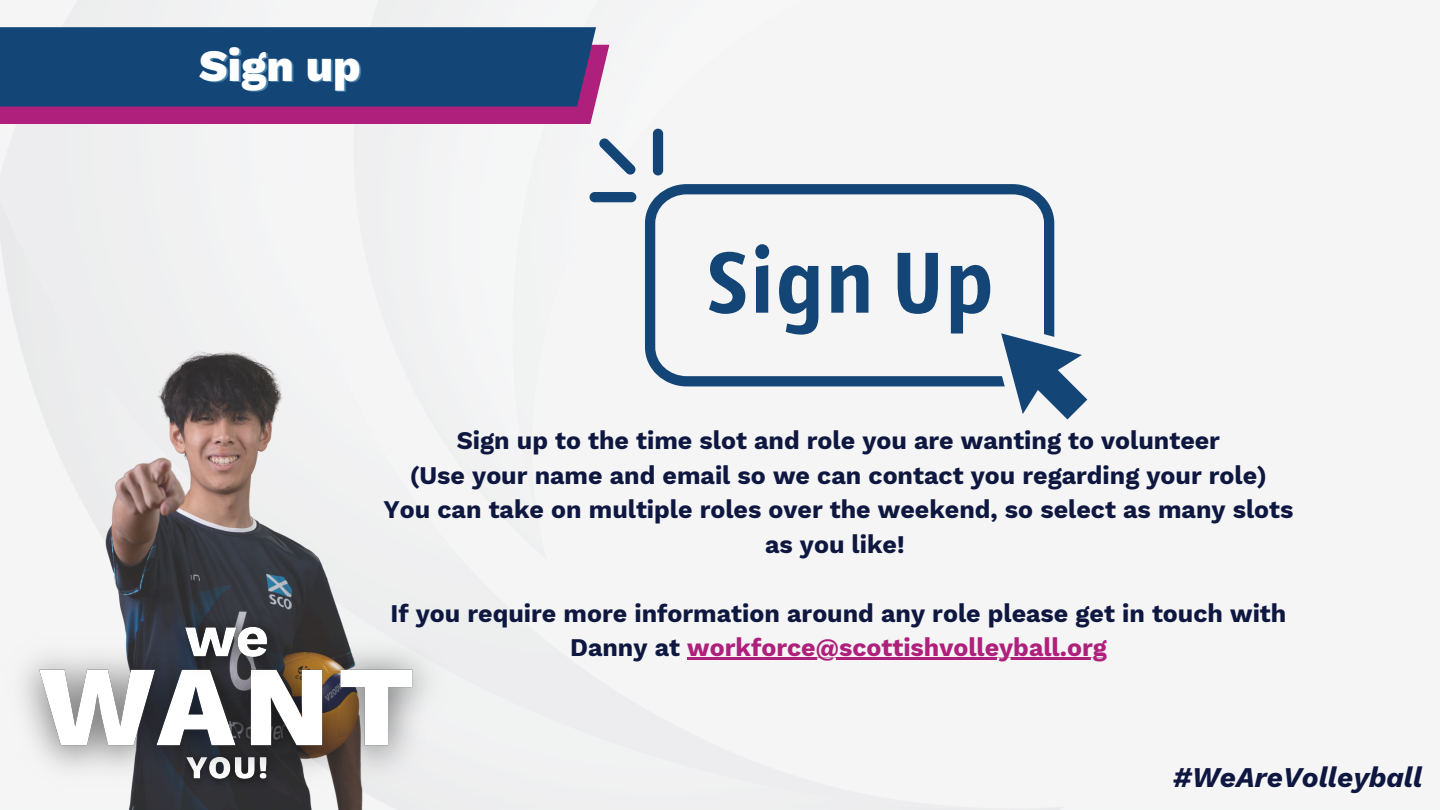
<style>
.page{position:relative;width:1440px;height:810px;background:#fff}
.page>*{position:absolute;margin:0;border:0;box-sizing:border-box;transform-origin:0 0}
.t1{font:800 44.3px "Work Sans";color:#fff}
.t2{font:italic 700 28.1px "Work Sans";color:#0e1740}
.t3{font:700 25px/34.5px "Work Sans";color:#0e1740;text-align:center}
.s1{color:#ae207b}
</style>
<div class="page">
<div style="left:0;top:0;width:1439px;height:810px;background:#f5f5f5"></div>
<div style="left:0;top:45px;width:609px;height:79px;background:#ae207b"></div>
<div style="left:0;top:27px;width:596px;height:80px;background:#144577"></div>
<svg style="left:645px;top:184px;width:409px;height:202px;fill:#f5f5f5"></svg>
<svg style="left:709px;top:252px;width:36px;height:62px"></svg>
<svg style="left:755px;top:244px;width:14px;height:69px"></svg>
<svg style="left:779px;top:265px;width:39px;height:70px"></svg>
<svg style="left:831px;top:265px;width:37px;height:48px"></svg>
<svg style="left:898px;top:253px;width:40px;height:61px"></svg>
<svg style="left:951px;top:265px;width:39px;height:69px"></svg>
<div style="left:653px;top:129px;width:10px;height:46px;background:#144577;border-radius:5px"></div>
<svg style="left:599px;top:138px;width:36px;height:37px"></svg>
<div style="left:590px;top:192px;width:46px;height:10px;background:#144577;border-radius:5px"></div>
<svg style="left:1001px;top:333px;width:86px;height:86px"></svg>
<img style="left:56px;top:328px;width:342px;height:482px">
<hr style="left:687px;top:658px;width:420px;height:2px;background:#ae207b">
<img style="left:0;top:624px;width:472px;height:175px">
<img style="left:160px;top:604px;width:133px;height:81px">
<p class="t1" style="left:199px;top:39px;width:163px">Sign up</p>
<p class="t3" style="left:457px;top:423px;width:765px">Sign up to the time slot and role you are wanting to volunteer</p>
<p class="t3" style="left:410px;top:458px;width:859px">(Use your name and email so we can contact you regarding your role)</p>
<p class="t3" style="left:383px;top:492px;width:912px">You can take on multiple roles over the weekend, so select as many slots as you like!</p>
<p class="t3" style="left:390px;top:596px;width:897px">If you require more information around any role please get in touch with<br>Danny at <span class="s1">workforce@scottishvolleyball.org</span></p>
<h3 class="t2" style="left:1173px;top:761px;width:251px">#WeAreVolleyball</h3>
</div>
